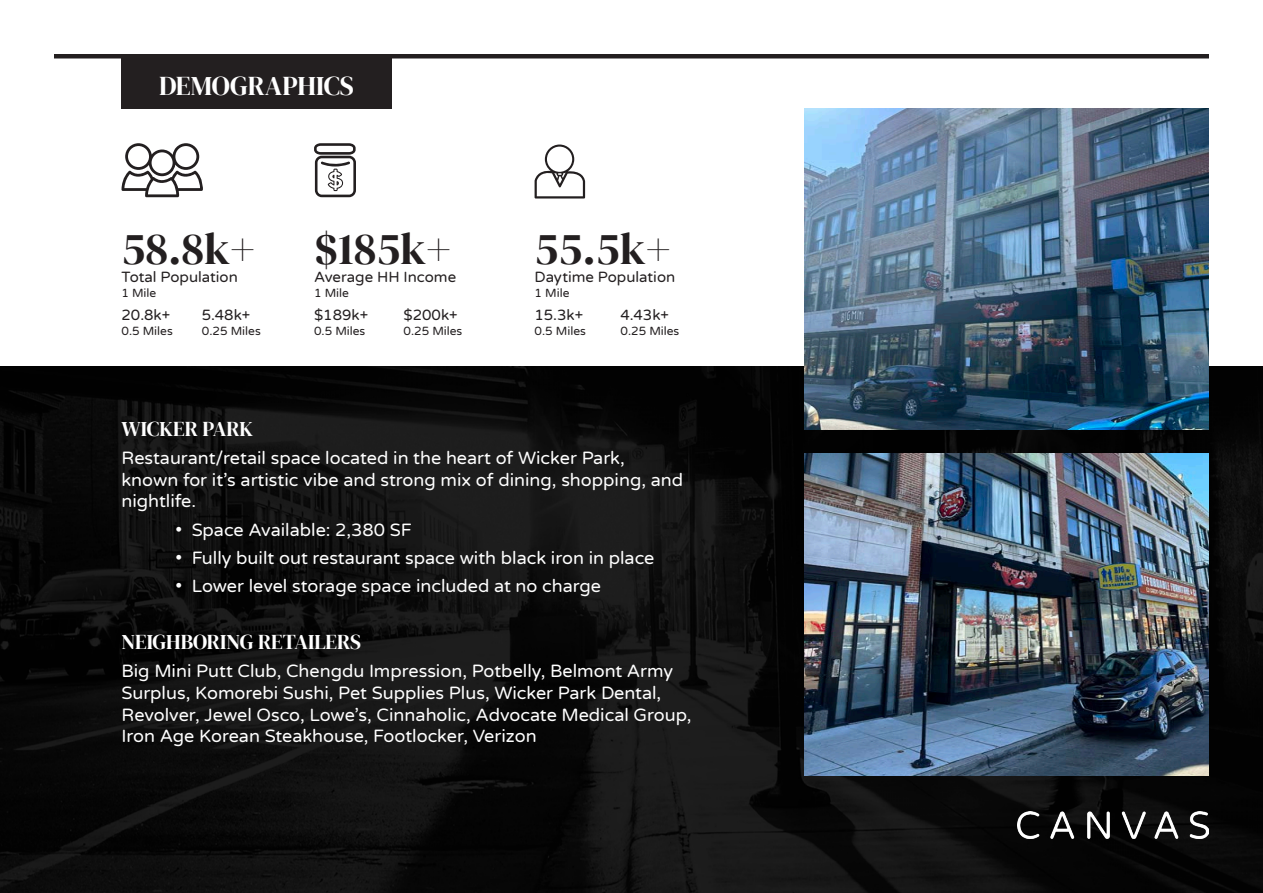
<style>
.page{position:relative;width:1263px;height:893px;background:#fff}
.page>*{position:absolute;margin:0;border:0;box-sizing:border-box;transform-origin:0 0}
.t1{font:45px "DM Serif Display";color:#231f20}
.t2{font:27px "DM Serif Display";letter-spacing:-.005em;color:#fff}
.t3{font:21px "DM Serif Display";color:#fff}
.t4{font:18px/21.6px "Varela Round";color:#fff}
.t5{font:15px "Varela Round";color:#231f20}
.t6{font:12px "Varela Round";color:#231f20}
</style>
<div class="page">
<img style="left:0;top:366px;width:1263px;height:527px">
<img style="left:1018px;top:812px;width:191px;height:27px">
<img style="left:805px;top:108px;width:404px;height:322px">
<img style="left:805px;top:453px;width:404px;height:322px">
<div style="left:54px;top:54px;width:1155px;height:5px;background:#231f20"></div>
<div style="left:122px;top:54px;width:270px;height:54px;background:#231f20"></div>
<svg style="left:121px;top:143px;width:82px;height:54px"></svg>
<svg style="left:314px;top:143px;width:42px;height:54px"></svg>
<svg style="left:535px;top:145px;width:50px;height:54px"></svg>
<h2 class="t2" style="left:159px;top:70px;width:197px">DEMOGRAPHICS</h2>
<h1 class="t1" style="left:122px;top:223px;width:135px">58.8k+</h1>
<p class="t5" style="left:122px;top:267px;width:118px">Total Population</p>
<p class="t6" style="left:122px;top:285px;width:36px">1 Mile</p>
<h1 class="t1" style="left:314px;top:223px;width:138px">$185k+</h1>
<p class="t5" style="left:314px;top:267px;width:144px">Average HH Income</p>
<p class="t6" style="left:314px;top:285px;width:36px">1 Mile</p>
<h1 class="t1" style="left:535px;top:223px;width:137px">55.5k+</h1>
<p class="t5" style="left:535px;top:267px;width:142px">Daytime Population</p>
<p class="t6" style="left:535px;top:285px;width:36px">1 Mile</p>
<p class="t5" style="left:122px;top:305px;width:50px">20.8k+</p>
<p class="t6" style="left:122px;top:322px;width:53px">0.5 Miles</p>
<p class="t5" style="left:202px;top:305px;width:50px">5.48k+</p>
<p class="t6" style="left:202px;top:322px;width:60px">0.25 Miles</p>
<p class="t5" style="left:314px;top:305px;width:56px">$189k+</p>
<p class="t6" style="left:314px;top:322px;width:53px">0.5 Miles</p>
<p class="t5" style="left:403px;top:305px;width:56px">$200k+</p>
<p class="t6" style="left:403px;top:322px;width:60px">0.25 Miles</p>
<p class="t5" style="left:535px;top:305px;width:50px">15.3k+</p>
<p class="t6" style="left:535px;top:322px;width:53px">0.5 Miles</p>
<p class="t5" style="left:620px;top:305px;width:50px">4.43k+</p>
<p class="t6" style="left:620px;top:322px;width:60px">0.25 Miles</p>
<p class="t3" style="left:122px;top:416px;width:133px">WICKER PARK</p>
<p class="t4" style="left:122px;top:446px;width:563px">Restaurant/retail space located in the heart of Wicker Park, known for it’s artistic vibe and strong mix of dining, shopping, and nightlife.</p>
<p class="t4" style="left:176px;top:518px;width:238px">• Space Available: 2,380 SF</p>
<p class="t4" style="left:176px;top:546px;width:480px">• Fully built out restaurant space with black iron in place</p>
<p class="t4" style="left:176px;top:575px;width:427px">• Lower level storage space included at no charge</p>
<p class="t3" style="left:122px;top:630px;width:241px">NEIGHBORING RETAILERS</p>
<p class="t4" style="left:122px;top:660px;width:572px">Big Mini Putt Club, Chengdu Impression, Potbelly, Belmont Army Surplus, Komorebi Sushi, Pet Supplies Plus, Wicker Park Dental, Revolver, Jewel Osco, Lowe’s, Cinnaholic, Advocate Medical Group, Iron Age Korean Steakhouse, Footlocker, Verizon</p>
</div>
